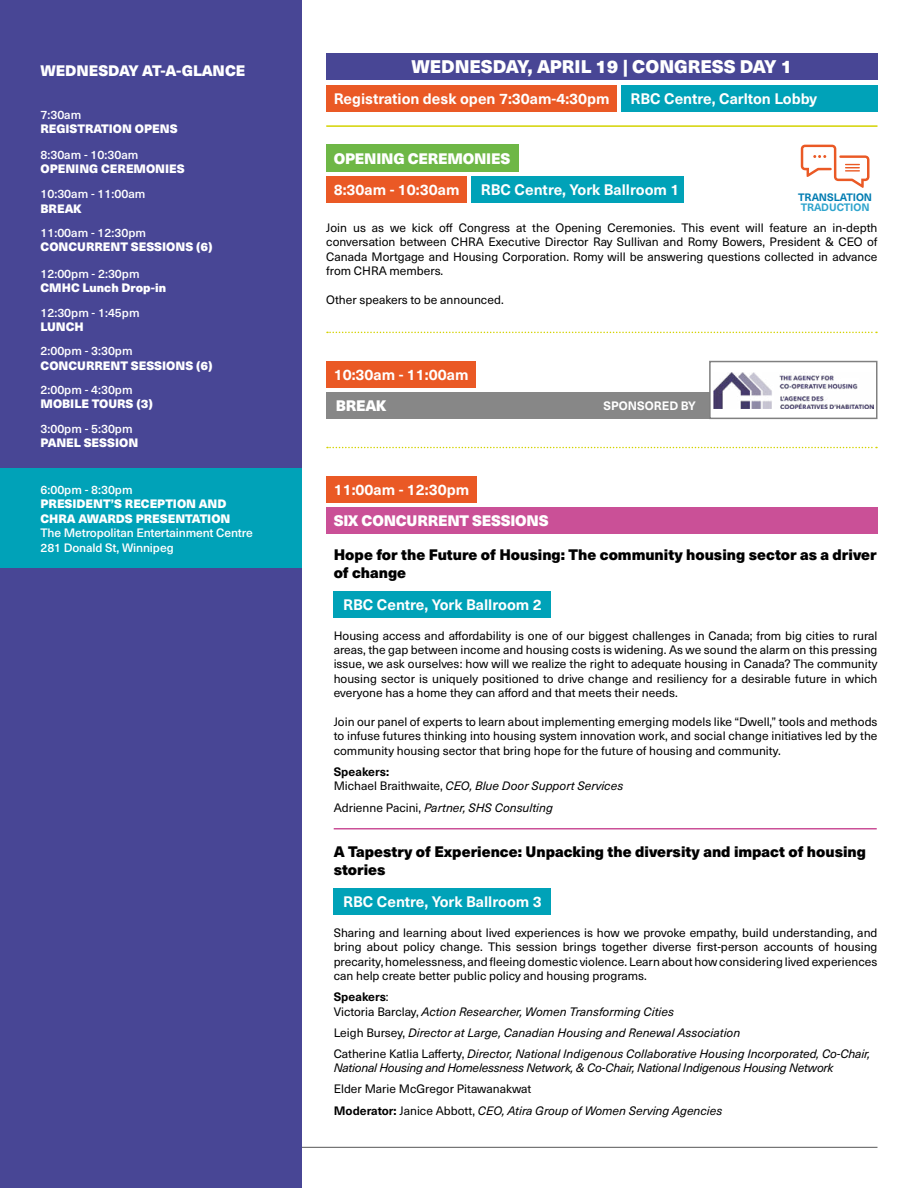
<style>
.page{position:relative;width:918px;height:1188px;background:#fff}
.page>*{position:absolute;margin:0;border:0;box-sizing:border-box;transform-origin:0 0}
.t1{font:900 18px "Neue Haas Unica W1 G";color:#fff}
.t2{font:700 15px "Neue Haas Unica W1 G";color:#fff}
.t3{font:900 15px/18px "Neue Haas Unica W1 G";color:#000}
.t4{font:900 15px "Neue Haas Unica W1 G";letter-spacing:-.015em;color:#fff}
.t5{font:12px/14.4px "Neue Haas Unica W1 G";color:#000;text-align:justify}
.t6{font:italic 12px/14.4px "Neue Haas Unica W1 G";color:#000}
.t7{font:500 12px/14.4px "Neue Haas Unica W1 G";color:#fff}
.t8{font:900 12px/14.4px "Neue Haas Unica W1 G";color:#fff}
.t9{font:italic 12px "Neue Haas Unica W1 G";letter-spacing:-.02em;color:#000}
.t10{font:700 12px "Neue Haas Unica W1 G";color:#fff}
.t11{font:700 10.65px "Neue Haas Unica W1 G";color:#007cb2}
.t12{font:700 10.65px "Neue Haas Unica W1 G";color:#2ea4cd}
.s1{font-weight:700;font-style:normal}
.s2{font-style:normal}
.s3{font-weight:700}
.s4{font-style:italic}
</style>
<div class="page">
<hr style="left:40px;top:1147px;width:838px;height:1px;background:#575756">
<div style="left:0;top:0;width:302px;height:1188px;background:#484695"></div>
<div style="left:326px;top:53px;width:552px;height:27px;background:#484695"></div>
<div style="left:326px;top:85px;width:291px;height:27px;background:#ea5925"></div>
<div style="left:621px;top:85px;width:257px;height:27px;background:#00a2b8"></div>
<hr style="left:326px;top:125px;width:552px;height:2px;background:#d4d300">
<div style="left:326px;top:145px;width:192px;height:27px;background:#6eb746"></div>
<div style="left:326px;top:176px;width:141px;height:27px;background:#ea5925"></div>
<div style="left:471px;top:176px;width:213px;height:27px;background:#00a2b8"></div>
<svg style="left:801px;top:145px;width:68px;height:43px"></svg>
<div style="left:326px;top:476px;width:151px;height:27px;background:#ea5925"></div>
<div style="left:326px;top:507px;width:552px;height:27px;background:#ca5097"></div>
<div style="left:334px;top:591px;width:217px;height:27px;background:#00a2b8"></div>
<hr style="left:334px;top:828px;width:543px;height:2px;background:#ca5097">
<div style="left:334px;top:888px;width:217px;height:27px;background:#00a2b8"></div>
<svg style="left:327px;top:332px;width:550px;height:1px"></svg>
<svg style="left:327px;top:447px;width:550px;height:1px"></svg>
<div style="left:326px;top:392px;width:439px;height:27px;background:#878787"></div>
<div style="left:710px;top:362px;width:167px;height:56px;background:#fff"></div>
<img style="left:713px;top:373px;width:160px;height:36px">
<div style="left:709px;top:361px;width:169px;height:58px;border:2px solid #808080"></div>
<div style="left:326px;top:361px;width:150px;height:27px;background:#ea5925"></div>
<div style="left:0;top:469px;width:302px;height:99px;background:#00a2b8"></div>
<p class="t4" style="left:40px;top:58px;width:206px">WEDNESDAY AT-A-GLANCE</p>
<p class="t7" style="left:40px;top:107px;width:42px">7:30am</p>
<p class="t8" style="left:40px;top:121px;width:139px">REGISTRATION OPENS</p>
<p class="t7" style="left:40px;top:146px;width:99px">8:30am - 10:30am</p>
<p class="t8" style="left:40px;top:161px;width:146px">OPENING CEREMONIES</p>
<p class="t7" style="left:40px;top:186px;width:106px">10:30am - 11:00am</p>
<p class="t8" style="left:40px;top:201px;width:43px">BREAK</p>
<p class="t7" style="left:40px;top:225px;width:107px">11:00am - 12:30pm</p>
<p class="t8" style="left:40px;top:239px;width:174px">CONCURRENT SESSIONS (6)</p>
<p class="t7" style="left:40px;top:266px;width:101px">12:00pm - 2:30pm</p>
<p class="t8" style="left:40px;top:280px;width:127px">CMHC Lunch Drop-in</p>
<p class="t7" style="left:40px;top:304px;width:101px">12:30pm - 1:45pm</p>
<p class="t8" style="left:40px;top:319px;width:45px">LUNCH</p>
<p class="t7" style="left:40px;top:343px;width:94px">2:00pm - 3:30pm</p>
<p class="t8" style="left:40px;top:358px;width:174px">CONCURRENT SESSIONS (6)</p>
<p class="t7" style="left:40px;top:382px;width:94px">2:00pm - 4:30pm</p>
<p class="t8" style="left:40px;top:396px;width:114px">MOBILE TOURS (3)</p>
<p class="t7" style="left:40px;top:421px;width:94px">3:00pm - 5:30pm</p>
<p class="t8" style="left:40px;top:435px;width:99px">PANEL SESSION</p>
<p class="t7" style="left:40px;top:482px;width:94px">6:00pm - 8:30pm</p>
<p class="t8" style="left:40px;top:496px;width:192px">PRESIDENT’S RECEPTION AND<br>CHRA AWARDS PRESENTATION</p>
<p class="t7" style="left:40px;top:525px;width:214px">The Metropolitan Entertainment Centre<br>281 Donald St, Winnipeg</p>
<h1 class="t1" style="left:411px;top:52px;width:382px">WEDNESDAY, APRIL 19 | CONGRESS DAY 1</h1>
<p class="t2" style="left:334px;top:87px;width:277px">Registration desk open 7:30am-4:30pm</p>
<p class="t2" style="left:631px;top:87px;width:188px">RBC Centre, Carlton Lobby</p>
<p class="t4" style="left:334px;top:147px;width:178px">OPENING CEREMONIES</p>
<p class="t2" style="left:334px;top:178px;width:127px">8:30am - 10:30am</p>
<p class="t2" style="left:481px;top:178px;width:200px">RBC Centre, York Ballroom 1</p>
<p class="t11" style="left:798px;top:189px;width:75px">TRANSLATION</p>
<p class="t12" style="left:801px;top:200px;width:71px">TRADUCTION</p>
<p class="t5" style="left:326px;top:220px;width:553px">Join us as we kick off Congress at the Opening Ceremonies. This event will feature an in-depth conversation between CHRA Executive Director Ray Sullivan and Romy Bowers, President &amp; CEO of Canada Mortgage and Housing Corporation. Romy will be answering questions collected in advance from CHRA members.</p>
<p class="t5" style="left:326px;top:292px;width:179px">Other speakers to be announced.</p>
<p class="t2" style="left:334px;top:363px;width:136px">10:30am - 11:00am</p>
<p class="t2" style="left:374px;top:363px;width:68px">-11:00am</p>
<p class="t4" style="left:336px;top:394px;width:52px">BREAK</p>
<p class="t10" style="left:604px;top:397px;width:94px">SPONSORED BY</p>
<p class="t2" style="left:334px;top:478px;width:137px">11:00am - 12:30pm</p>
<p class="t4" style="left:334px;top:509px;width:216px">SIX CONCURRENT SESSIONS</p>
<p class="t3" style="left:334px;top:545px;width:544px">Hope for the Future of Housing: The community housing sector as a driver of change</p>
<p class="t2" style="left:343px;top:593px;width:200px">RBC Centre, York Ballroom 2</p>
<p class="t5" style="left:334px;top:628px;width:545px">Housing access and affordability is one of our biggest challenges in Canada; from big cities to rural areas, the gap between income and housing costs is widening. As we sound the alarm on this pressing issue, we ask ourselves: how will we realize the right to adequate housing in Canada? The community housing sector is uniquely positioned to drive change and resiliency for a desirable future in which everyone has a home they can afford and that meets their needs.</p>
<p class="t5" style="left:334px;top:714px;width:545px">Join our panel of experts to learn about implementing emerging models like “Dwell,” tools and methods to infuse futures thinking into housing system innovation work, and social change initiatives led by the community housing sector that bring hope for the future of housing and community.</p>
<p class="t6" style="left:334px;top:764px;width:291px"><span class="s1">Speakers:<br></span><span class="s2">Michael Braithwaite,</span> CEO, Blue Door Support Services</p>
<p class="t6" style="left:334px;top:799px;width:221px"><span class="s2">Adrienne Pacini,</span> Partner, SHS Consulting</p>
<p class="t3" style="left:334px;top:842px;width:534px">A Tapestry of Experience: Unpacking the diversity and impact of housing stories</p>
<p class="t2" style="left:343px;top:891px;width:200px">RBC Centre, York Ballroom 3</p>
<p class="t5" style="left:334px;top:925px;width:545px">Sharing and learning about lived experiences is how we provoke empathy, build understanding, and bring about policy change. This session brings together diverse first-person accounts of housing precarity, homelessness, and fleeing domestic violence. Learn about how considering lived experiences can help create better public policy and housing programs.</p>
<p class="t6" style="left:334px;top:989px;width:342px"><span class="s1">Speakers</span><span class="s2">:<br>Victoria Barclay,</span> Action Researcher, Women Transforming Cities</p>
<p class="t6" style="left:334px;top:1021px;width:538px;line-height:21.1px"><span class="s2">Leigh Bursey,</span> Director at Large, Canadian Housing and Renewal Association<br><span class="s2">Catherine Katlia Lafferty,</span> Director, National Indigenous Collaborative Housing Incorporated, Co-Chair,</p>
<p class="t9" style="left:334px;top:1059px;width:501px">National Housing and Homelessness Network, &amp; Co-Chair, National Indigenous Housing Network</p>
<p class="t5" style="left:334px;top:1078px;width:390px;line-height:21.1px">Elder Marie McGregor Pitawanakwat<br><span class="s3">Moderator:</span> Janice Abbott, <span class="s4">CEO, Atira Group of Women Serving Agencies</span></p>
</div>
